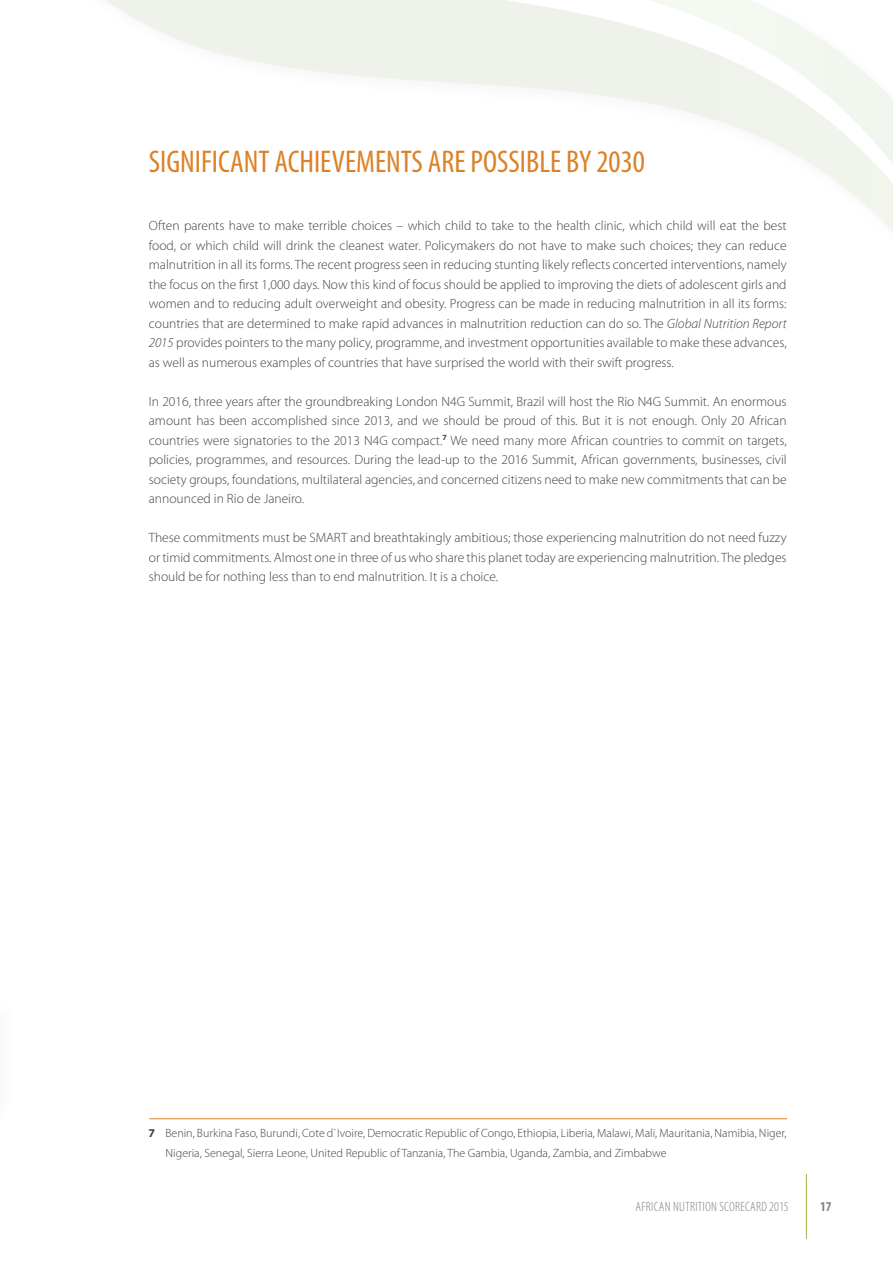
<style>
.page{position:relative;width:893px;height:1263px;background:#fff}
.page>*{position:absolute;margin:0;border:0;box-sizing:border-box;transform-origin:0 0}
.t1{font:condensed 31.5px "Myriad Pro";color:#dc8127}
.t2{font:300 13.5px/19.5px "Myriad Pro";color:#414042;text-align:justify}
.t3{font:300 condensed 13.5px "Myriad Pro";letter-spacing:.02em;color:#808285}
.t4{font:700 condensed 13.5px "Myriad Pro";color:#808285}
.t5{font:300 12px/19.5px "Myriad Pro";color:#414042}
.s1{font-style:italic}
.s2{font-weight:700}
</style>
<div class="page">
<hr style="left:806px;top:1174px;width:1px;height:65px;background:#98b74d">
<svg style="left:106px;top:0;width:196px;height:70px;fill:#eff2eb"></svg>
<svg style="left:302px;top:0;width:591px;height:231px"></svg>
<hr style="left:149px;top:1118px;width:638px;height:1px;background:#dc8127">
<h1 class="t1" style="left:149px;top:143px;width:498px">SIGNIFICANT ACHIEVEMENTS ARE POSSIBLE BY 2030</h1>
<p class="t2" style="left:149px;top:216px;width:639px">Often parents have to make terrible choices – which child to take to the health clinic, which child will eat the best food, or which child will drink the cleanest water. Policymakers do not have to make such choices; they can reduce malnutrition in all its forms. The recent progress seen in reducing stunting likely reflects concerted interventions, namely the focus on the first 1,000 days. Now this kind of focus should be applied to improving the diets of adolescent girls and women and to reducing adult overweight and obesity. Progress can be made in reducing malnutrition in all its forms: countries that are determined to make rapid advances in malnutrition reduction can do so. The <span class="s1">Global Nutrition Report 2015</span> provides pointers to the many policy, programme, and investment opportunities available to make these advances, as well as numerous examples of countries that have surprised the world with their swift progress.</p>
<p class="t2" style="left:149px;top:391px;width:639px">In 2016, three years after the groundbreaking London N4G Summit, Brazil will host the Rio N4G Summit. An enormous amount has been accomplished since 2013, and we should be proud of this. But it is not enough. Only 20 African countries were signatories to the 2013 N4G compact.<sup>7</sup> We need many more African countries to commit on targets, policies, programmes, and resources. During the lead-up to the 2016 Summit, African governments, businesses, civil society groups, foundations, multilateral agencies, and concerned citizens need to make new commitments that can be announced in Rio de Janeiro.</p>
<p class="t2" style="left:149px;top:528px;width:639px">These commitments must be SMART and breathtakingly ambitious; those experiencing malnutrition do not need fuzzy or timid commitments. Almost one in three of us who share this planet today are experiencing malnutrition. The pledges should be for nothing less than to end malnutrition. It is a choice.</p>
<p class="t5" style="left:165px;top:1123px;width:623px;text-indent:-17px"><span class="s2">7</span> Benin, Burkina Faso, Burundi, Cote d`Ivoire, Democratic Republic of Congo, Ethiopia, Liberia, Malawi, Mali, Mauritania, Namibia, Niger,<br>Nigeria, Senegal, Sierra Leone, United Republic of Tanzania, The Gambia, Uganda, Zambia, and Zimbabwe</p>
<p class="t3" style="left:635px;top:1200px;width:155px">AFRICAN NUTRITION SCORECARD 2015</p>
<p class="t4" style="left:820px;top:1198px;width:13px">17</p>
</div>
